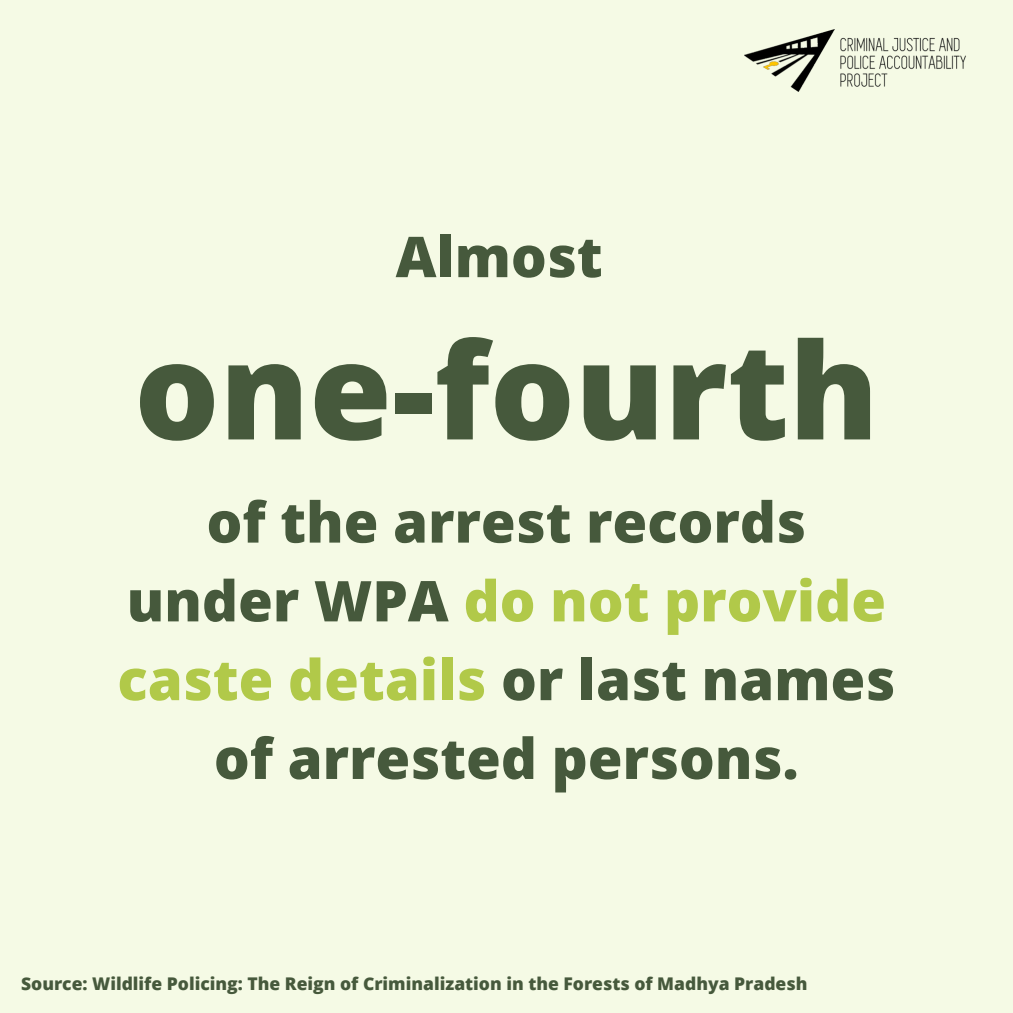
<style>
.page{position:relative;width:1013px;height:1013px;background:#fff}
.page>*{position:absolute;margin:0;border:0;box-sizing:border-box;transform-origin:0 0}
.t1{font:800 133.75px "Open Sans";color:#46593c}
.t2{font:800 56.25px/78.8px "Open Sans";color:#46593c;text-align:center}
.t3{font:800 17.5px "Open Sans";color:#46593c}
.s1{color:#b1c949}
</style>
<div class="page">
<div style="left:0;top:0;width:1012px;height:1012px;background:#f5fae5"></div>
<img style="left:744px;top:30px;width:222px;height:62px">
<p class="t2" style="left:395px;top:216px;width:208px">Almost</p>
<h1 class="t1" style="left:134px;top:296px;width:745px">one-fourth</h1>
<p class="t2" style="left:117px;top:481px;width:779px">of the arrest records under WPA <span class="s1">do not provide caste details</span> or last names of arrested persons.</p>
<p class="t3" style="left:21px;top:970px;width:787px">Source: Wildlife Policing: The Reign of Criminalization in the Forests of Madhya Pradesh</p>
</div>
